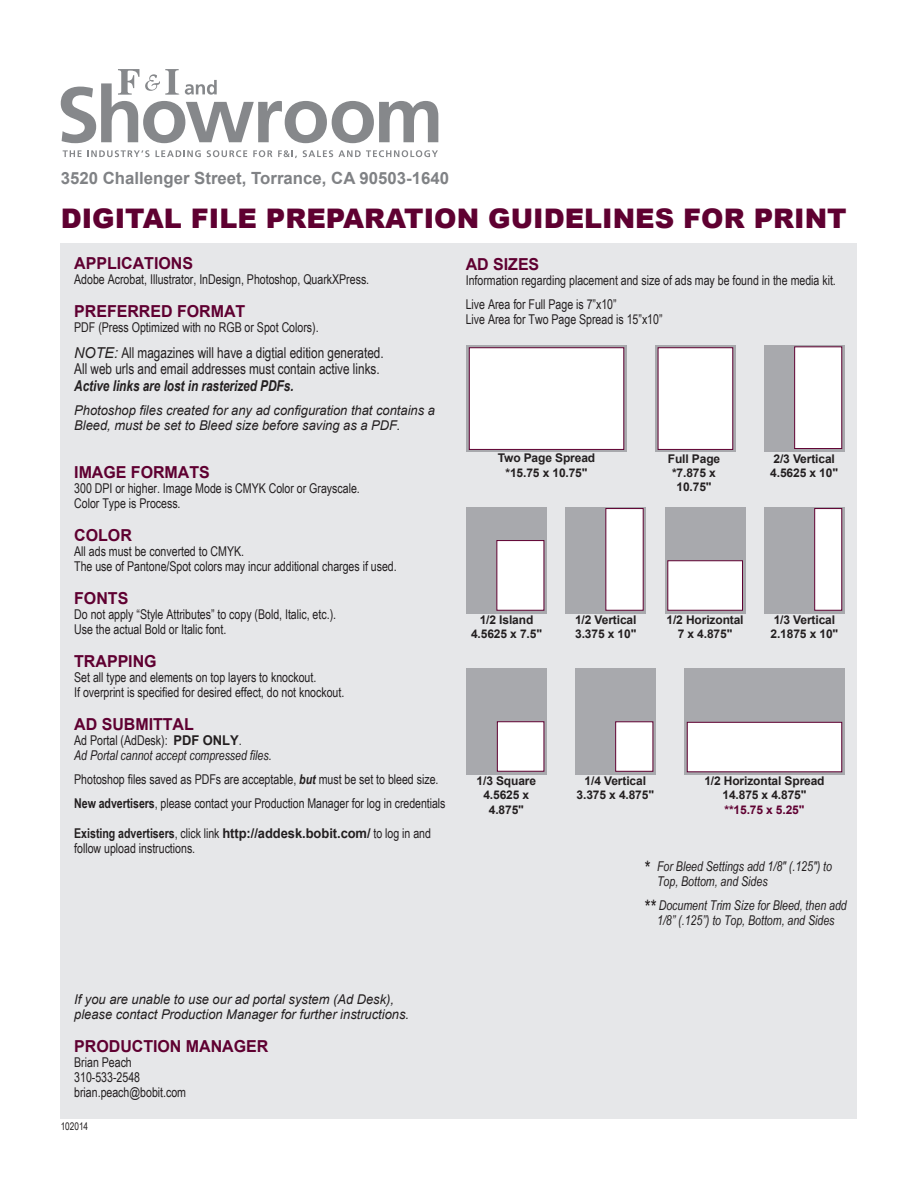
<style>
.page{position:relative;width:918px;height:1188px;background:#fff}
.page>*{position:absolute;margin:0;border:0;box-sizing:border-box;transform-origin:0 0}
.t1{font:900 27px "Arial";color:#5f0031}
.t2{font:700 16.8px "Arial";color:#808285}
.t3{font:700 16.5px "Arial";color:#5f0031}
.t4{font:15px/16.5px "Arial Narrow";color:#231f20;scale:.96 1}
.t5{font:italic 700 15px "Arial Narrow";color:#231f20;scale:.96 1}
.t6{font:13.5px/15px "Arial Narrow";color:#231f20;scale:.96 1}
.t7{font:italic 13.5px/15px "Arial";color:#231f20;scale:.96 1}
.t8{font:italic 13.5px/15px "Arial Narrow";color:#231f20;scale:.96 1}
.t9{font:700 13.5px "Arial";letter-spacing:-.005em;color:#231f20;scale:.96 1}
.t10{font:700 12px/14.4px "Arial";letter-spacing:-.01em;color:#231f20;text-align:center}
.t11{font:700 12px "Arial";color:#5f0031}
.t12{font:10.5px "Arial Narrow";color:#231f20;scale:.96 1}
.s1{font-family:"Arial";font-style:italic}
.s2{font-style:normal}
.s3{font-family:"Arial";font-weight:700;font-style:normal}
.s4{font-weight:700;font-style:italic}
.s5{font-weight:700}
.s6{font-family:"Arial Narrow"}
.s7{font-family:"Arial Narrow";font-weight:400}
.s8{font-size:19.5px}
</style>
<div class="page">
<div style="left:61px;top:244px;width:796px;height:875px;background:#e6e7e9"></div>
<div style="left:665px;top:507px;width:80px;height:107px;background:#a8a9ad"></div>
<div style="left:667px;top:560px;width:76px;height:51px;background:#fff;border:1px solid #5f0031"></div>
<svg style="left:655px;top:345px;width:81px;height:107px"></svg>
<div style="left:658px;top:347px;width:75px;height:103px;background:#fff;border:1px solid #5f0031"></div>
<div style="left:466px;top:345px;width:161px;height:107px;background:linear-gradient(to bottom,#957f8e,#957e8d)"></div>
<div style="left:469px;top:347px;width:155px;height:103px;background:#fff;border:1px solid #5f0031"></div>
<div style="left:764px;top:345px;width:80px;height:107px;background:#a8a9ad"></div>
<div style="left:794px;top:346px;width:48px;height:103px;background:#fff;border:1px solid #5f0031"></div>
<div style="left:466px;top:507px;width:81px;height:107px;background:#a8a9ad"></div>
<div style="left:496px;top:540px;width:48px;height:71px;background:#fff;border:1px solid #5f0031"></div>
<div style="left:566px;top:507px;width:80px;height:107px;background:#a8a9ad"></div>
<div style="left:605px;top:508px;width:39px;height:103px;background:#fff;border:1px solid #5f0031"></div>
<div style="left:684px;top:668px;width:161px;height:107px;background:#a8a9ad"></div>
<div style="left:687px;top:722px;width:155px;height:50px;background:#fff;border:1px solid #5f0031"></div>
<div style="left:764px;top:507px;width:80px;height:107px;background:#a8a9ad"></div>
<div style="left:814px;top:508px;width:28px;height:103px;background:#fff;border:1px solid #5f0031"></div>
<div style="left:466px;top:668px;width:81px;height:107px;background:#a8a9ad"></div>
<div style="left:497px;top:721px;width:47px;height:51px;background:#fff;border:1px solid #5f0031"></div>
<div style="left:575px;top:668px;width:81px;height:107px;background:#a8a9ad"></div>
<div style="left:615px;top:721px;width:38px;height:51px;background:#fff;border:1px solid #5f0031"></div>
<svg style="left:63px;top:150px;width:87px;height:7px"></svg>
<svg style="left:156px;top:150px;width:45px;height:7px"></svg>
<svg style="left:207px;top:150px;width:40px;height:7px"></svg>
<svg style="left:253px;top:150px;width:19px;height:7px"></svg>
<svg style="left:278px;top:150px;width:19px;height:8px"></svg>
<svg style="left:303px;top:150px;width:135px;height:7px"></svg>
<svg style="left:61px;top:69px;width:377px;height:74px"></svg>
<p class="t2" style="left:61px;top:167px;width:390px">3520 Challenger Street, Torrance, CA 90503-1640</p>
<h1 class="t1" style="left:61px;top:198px;width:787px">DIGITAL FILE PREPARATION GUIDELINES FOR PRINT</h1>
<p class="t3" style="left:74px;top:253px;width:120px">APPLICATIONS</p>
<p class="t6" style="left:74px;top:272px;width:309px">Adobe Acrobat, Illustrator, InDesign, Photoshop, QuarkXPress.</p>
<p class="t3" style="left:74px;top:301px;width:173px">PREFERRED FORMAT</p>
<p class="t6" style="left:74px;top:320px;width:256px">PDF (Press Optimized with no RGB or Spot Colors).</p>
<p class="t4" style="left:74px;top:344px;width:324px"><span class="s1">NOTE:</span> All magazines will have a digtial edition generated.<br>All web urls and email addresses must contain active links.</p>
<p class="t5" style="left:74px;top:374px;width:230px">Active links are lost in rasterized PDFs.</p>
<p class="t7" style="left:74px;top:403px;width:377px">Photoshop files created for any ad configuration that contains a<br>Bleed, must be set to Bleed size before saving as a PDF.</p>
<p class="t3" style="left:74px;top:461px;width:137px">IMAGE FORMATS</p>
<p class="t6" style="left:74px;top:480px;width:299px">300 DPI or higher. Image Mode is CMYK Color or Grayscale.<br>Color Type is Process.</p>
<p class="t3" style="left:74px;top:524px;width:59px">COLOR</p>
<p class="t6" style="left:74px;top:543px;width:338px">All ads must be converted to CMYK.<br>The use of Pantone/Spot colors may incur additional charges if used.</p>
<p class="t3" style="left:74px;top:587px;width:56px">FONTS</p>
<p class="t6" style="left:74px;top:606px;width:274px">Do not apply “Style Attributes” to copy (Bold, Italic, etc.).<br>Use the actual Bold or Italic font.</p>
<p class="t3" style="left:74px;top:650px;width:84px">TRAPPING</p>
<p class="t6" style="left:74px;top:669px;width:283px">Set all type and elements on top layers to knockout.<br>If overprint is specified for desired effect, do not knockout.</p>
<p class="t3" style="left:74px;top:713px;width:121px">AD SUBMITTAL</p>
<p class="t8" style="left:74px;top:732px;width:207px"><span class="s2">Ad Portal (AdDesk):</span> <span class="s3">PDF ONLY</span><span class="s2">.<br></span>Ad Portal cannot accept compressed files.</p>
<p class="t6" style="left:74px;top:767px;width:388px;line-height:24px">Photoshop files saved as PDFs are acceptable, <span class="s4">but</span> must be set to bleed size.<br><span class="s5">New advertisers</span>, please contact your Production Manager for log in credentials</p>
<p class="t9" style="left:74px;top:824px;width:373px"><span class="s6">Existing advertisers</span><span class="s7">, click link</span> http://addesk.bobit.com/ <span class="s7">to log in and</span></p>
<p class="t6" style="left:74px;top:840px;width:128px">follow upload instructions.</p>
<p class="t3" style="left:466px;top:253px;width:75px">AD SIZES</p>
<p class="t6" style="left:466px;top:267px;width:387px;line-height:24px">Information regarding placement and size of ads may be found in the media kit.<br>Live Area for Full Page is 7”x10”</p>
<p class="t6" style="left:466px;top:311px;width:207px">Live Area for Two Page Spread is 15”x10”</p>
<p class="t10" style="left:498px;top:451px;width:99px">Two Page Spread *15.75 x 10.75"</p>
<p class="t10" style="left:770px;top:452px;width:69px;text-align:left">2/3 Vertical<br>4.5625 x 10"</p>
<p class="t10" style="left:668px;top:452px;width:54px">Full Page *7.875 x<br>10.75"</p>
<p class="t10" style="left:471px;top:613px;width:72px">1/2 Island<br>4.5625 x 7.5"</p>
<p class="t10" style="left:575px;top:613px;width:63px;text-align:left">1/2 Vertical<br>3.375 x 10"</p>
<p class="t10" style="left:667px;top:613px;width:79px">1/2 Horizontal<br>7 x 4.875"</p>
<p class="t10" style="left:771px;top:613px;width:69px;text-align:left">1/3 Vertical<br>2.1875 x 10"</p>
<p class="t10" style="left:477px;top:774px;width:61px">1/3 Square<br>4.5625 x<br>4.875"</p>
<p class="t10" style="left:577px;top:774px;width:79px">1/4 Vertical<br>3.375 x 4.875"</p>
<p class="t10" style="left:704px;top:774px;width:122px">1/2 Horizontal Spread<br>14.875 x 4.875"</p>
<p class="t11" style="left:724px;top:802px;width:82px">**15.75 x 5.25"</p>
<p class="t8" style="left:657px;top:858px;width:184px;text-indent:-14px"><span class="s8">*</span> For Bleed Settings add 1/8" (.125") to<br>Top, Bottom, and Sides</p>
<p class="t8" style="left:644px;top:897px;width:213px;text-align:center"><span class="s8">**</span> Document Trim Size for Bleed, then add<br>1/8” (.125”) to Top, Bottom, and Sides</p>
<p class="t7" style="left:74px;top:991px;width:350px">If you are unable to use our ad portal system (Ad Desk), please contact Production Manager for further instructions.</p>
<p class="t3" style="left:74px;top:1035px;width:23px">Production</p>
<p class="t3" style="left:186px;top:1035px;width:26px">Manager</p>
<p class="t6" style="left:74px;top:1054px;width:118px">Brian Peach<br>310-533-2548 brian.peach@bobit.com</p>
<p class="t12" style="left:61px;top:1118px;width:30px">102014</p>
</div>
